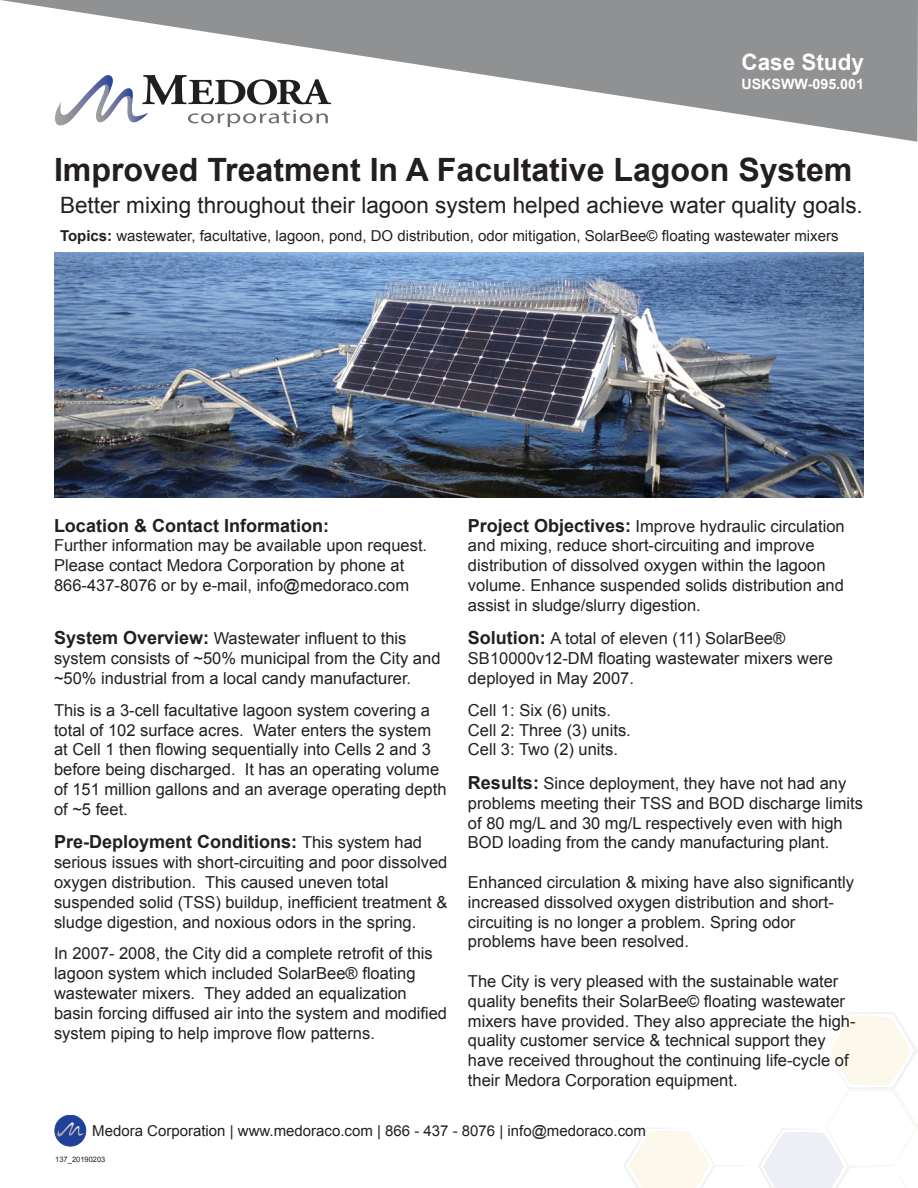
<style>
.page{position:relative;width:918px;height:1188px;background:#fff}
.page>*{position:absolute;margin:0;border:0;box-sizing:border-box;transform-origin:0 0}
.t1{font:700 32.1px "Arial";color:#231f20}
.t2{font:22.5px "Arial";color:#231f20}
.t3{font:700 22.5px "Arial";color:#fff}
.t4{font:700 18px "Arial";color:#231f20}
.t5{font:16.5px/19.8px "Arial";color:#231f20}
.t6{font:15px "Arial";color:#231f20}
.t7{font:700 14.25px "Arial";color:#fff}
.t8{font:7.5px "Arial";color:#231f20}
.s1{font-weight:700}
.s2{font-weight:700;font-size:18px}
.s3{font-weight:400;font-size:16.5px}
</style>
<div class="page">
<svg style="left:1px;top:0;width:917px;height:142px;fill:#909193"></svg>
<svg style="left:54px;top:75px;width:277px;height:54px"></svg>
<svg style="left:623px;top:1012px;width:295px;height:176px"></svg>
<div style="left:55px;top:1115px;width:31px;height:31px;background:#20419a;border-radius:50%"></div>
<div style="left:55px;top:1115px;width:31px;height:31px;border:1px solid #20419a;border-radius:50%"></div>
<svg style="left:57px;top:1122px;width:29px;height:16px"></svg>
<img style="left:54px;top:252px;width:810px;height:246px">
<p class="t3" style="left:741px;top:47px;width:124px">Case Study</p>
<p class="t7" style="left:742px;top:75px;width:124px">USKSWW-095.001</p>
<p class="t1" style="left:54px;top:148px;width:800px">Improved Treatment In A Facultative Lagoon System</p>
<p class="t2" style="left:60px;top:190px;width:804px">Better mixing throughout their lagoon system helped achieve water quality goals.</p>
<p class="t6" style="left:60px;top:226px;width:780px"><span class="s1">Topics:</span> wastewater, facultative, lagoon, pond, DO distribution, odor mitigation, SolarBee© floating wastewater mixers</p>
<p class="t4" style="left:54px;top:513px;width:277px">Location &amp; Contact Information:</p>
<p class="t5" style="left:54px;top:536px;width:375px">Further information may be available upon request.<br>Please contact Medora Corporation by phone at</p>
<p class="t5" style="left:54px;top:575px;width:357px">866-437-8076 or by e-mail, info@medoraco.com</p>
<p class="t5" style="left:54px;top:629px;width:388px"><span class="s2">System Overview:</span> Wastewater influent to this system consists of ~50% municipal from the City and ~50% industrial from a local candy manufacturer.</p>
<p class="t5" style="left:54px;top:700px;width:394px">This is a 3-cell facultative lagoon system covering a total of 102 surface acres. Water enters the system at Cell 1 then flowing sequentially into Cells 2 and 3 before being discharged. It has an operating volume of 151 million gallons and an average operating depth of ~5 feet.</p>
<p class="t4" style="left:54px;top:830px;width:370px">Pre-Deployment Conditions: <span class="s3">This system had</span></p>
<p class="t5" style="left:54px;top:853px;width:395px">serious issues with short-circuiting and poor dissolved oxygen distribution. This caused uneven total suspended solid (TSS) buildup, inefficient treatment &amp; sludge digestion, and noxious odors in the spring.</p>
<p class="t5" style="left:54px;top:944px;width:395px">In 2007- 2008, the City did a complete retrofit of this lagoon system which included SolarBee® floating wastewater mixers. They added an equalization basin forcing diffused air into the system and modified system piping to help improve flow patterns.</p>
<p class="t5" style="left:468px;top:516px;width:378px"><span class="s2">Project Objectives:</span> Improve hydraulic circulation and mixing, reduce short-circuiting and improve distribution of dissolved oxygen within the lagoon volume. Enhance suspended solids distribution and assist in sludge/slurry digestion.</p>
<p class="t5" style="left:468px;top:629px;width:366px"><span class="s2">Solution:</span> A total of eleven (11) SolarBee®<br>SB10000v12-DM floating wastewater mixers were deployed in May 2007.</p>
<p class="t5" style="left:468px;top:700px;width:145px">Cell 1: Six (6) units.</p>
<p class="t5" style="left:468px;top:720px;width:164px">Cell 2: Three (3) units.</p>
<p class="t5" style="left:468px;top:740px;width:152px">Cell 3: Two (2) units.</p>
<p class="t5" style="left:468px;top:773px;width:396px"><span class="s2">Results:</span> Since deployment, they have not had any problems meeting their TSS and BOD discharge limits of 80 mg/L and 30 mg/L respectively even with high BOD loading from the candy manufacturing plant.</p>
<p class="t5" style="left:468px;top:872px;width:388px">Enhanced circulation &amp; mixing have also significantly increased dissolved oxygen distribution and short&shy;circuiting is no longer a problem. Spring odor problems have been resolved.</p>
<p class="t5" style="left:468px;top:971px;width:389px">The City is very pleased with the sustainable water quality benefits their SolarBee© floating wastewater mixers have provided. They also appreciate the high&shy;quality customer service &amp; technical support they have received throughout the continuing life-cycle of their Medora Corporation equipment.</p>
<p class="t6" style="left:92px;top:1121px;width:555px">Medora Corporation | www.medoraco.com | 866 - 437 - 8076 | info@medoraco.com</p>
<p class="t8" style="left:55px;top:1155px;width:52px">137_20190203</p>
</div>
